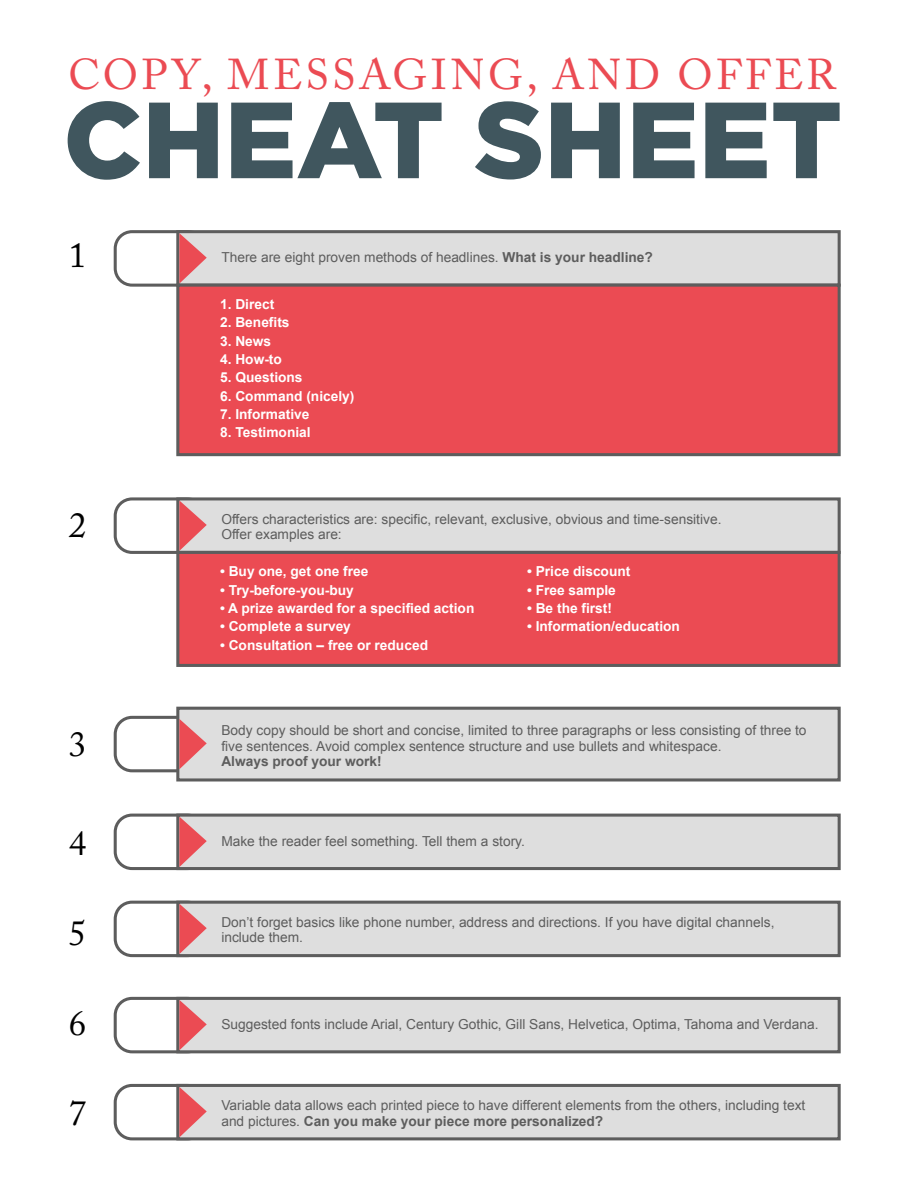
<style>
.page{position:relative;width:918px;height:1188px;background:#fff}
.page>*{position:absolute;margin:0;border:0;box-sizing:border-box;transform-origin:0 0}
.t1{font:900 108px "Gotham";color:#40565e}
.t2{font:42.9px "Adobe Caslon Pro";letter-spacing:.08em;color:#eb4b53}
.t3{font:35.1px "Adobe Caslon Pro";color:#000}
.t4{font:13.8px/15.3px "Arial";color:#5d5d5d}
.t5{font:700 13.8px "Arial";color:#fff}
.t6{font:700 13.8px "Arial";color:#5d5d5d}
.s1{font-weight:700}
</style>
<div class="page">
<div style="left:178px;top:815px;width:661px;height:54px;background:#dedede"></div>
<div style="left:176px;top:814px;width:665px;height:56px;border:3px solid #5d5d5d"></div>
<svg style="left:113px;top:813px;width:112px;height:58px"></svg>
<div style="left:178px;top:232px;width:661px;height:53px;background:#dedede"></div>
<div style="left:176px;top:230px;width:665px;height:57px;border:3px solid #5d5d5d"></div>
<svg style="left:113px;top:230px;width:112px;height:57px"></svg>
<div style="left:178px;top:285px;width:661px;height:170px;background:#eb4b53"></div>
<div style="left:176px;top:284px;width:665px;height:172px;border:3px solid #5d5d5d"></div>
<div style="left:178px;top:708px;width:661px;height:72px;background:#dedede"></div>
<div style="left:176px;top:707px;width:665px;height:75px;border:3px solid #5d5d5d"></div>
<svg style="left:113px;top:714px;width:94px;height:60px"></svg>
<div style="left:178px;top:499px;width:661px;height:53px;background:#dedede"></div>
<div style="left:176px;top:497px;width:665px;height:57px;border:3px solid #5d5d5d"></div>
<svg style="left:113px;top:497px;width:112px;height:57px"></svg>
<div style="left:178px;top:552px;width:661px;height:113px;background:#eb4b53"></div>
<div style="left:176px;top:551px;width:665px;height:116px;border:3px solid #5d5d5d"></div>
<div style="left:178px;top:902px;width:661px;height:54px;background:#dedede"></div>
<div style="left:176px;top:901px;width:665px;height:56px;border:3px solid #5d5d5d"></div>
<svg style="left:113px;top:900px;width:112px;height:58px"></svg>
<div style="left:178px;top:998px;width:661px;height:54px;background:#dedede"></div>
<div style="left:176px;top:997px;width:665px;height:56px;border:3px solid #5d5d5d"></div>
<svg style="left:113px;top:996px;width:112px;height:58px"></svg>
<div style="left:178px;top:1085px;width:661px;height:54px;background:#dedede"></div>
<div style="left:176px;top:1084px;width:665px;height:56px;border:3px solid #5d5d5d"></div>
<svg style="left:113px;top:1083px;width:112px;height:58px"></svg>
<h2 class="t2" style="left:68px;top:49px;width:769px">COPY, MESSAGING, AND OFFER</h2>
<h1 class="t1" style="left:63px;top:66px;width:780px">CHEAT SHEET</h1>
<h3 class="t3" style="left:69px;top:234px;width:19px">1</h3>
<h3 class="t3" style="left:69px;top:505px;width:19px">2</h3>
<h3 class="t3" style="left:69px;top:723px;width:19px">3</h3>
<h3 class="t3" style="left:69px;top:822px;width:19px">4</h3>
<h3 class="t3" style="left:69px;top:912px;width:19px">5</h3>
<h3 class="t3" style="left:69px;top:1002px;width:19px">6</h3>
<h3 class="t3" style="left:69px;top:1092px;width:19px">7</h3>
<p class="t4" style="left:221px;top:249px;width:433px">There are eight proven methods of headlines. <span class="s1">What is your headline?</span></p>
<p class="t5" style="left:220px;top:295px;width:56px">1. Direct</p>
<p class="t5" style="left:220px;top:313px;width:71px">2. Benefits</p>
<p class="t5" style="left:220px;top:332px;width:53px">3. News</p>
<p class="t5" style="left:220px;top:350px;width:63px">4. How-to</p>
<p class="t5" style="left:220px;top:368px;width:84px">5. Questions</p>
<p class="t5" style="left:220px;top:387px;width:136px">6. Command (nicely)</p>
<p class="t5" style="left:220px;top:405px;width:91px">7. Informative</p>
<p class="t5" style="left:220px;top:423px;width:92px">8. Testimonial</p>
<p class="t4" style="left:221px;top:512px;width:502px">Offers characteristics are: specific, relevant, exclusive, obvious and time-sensitive.<br>Offer examples are:</p>
<p class="t5" style="left:220px;top:562px;width:150px">• Buy one, get one free</p>
<p class="t5" style="left:527px;top:562px;width:105px">• Price discount</p>
<p class="t5" style="left:220px;top:581px;width:135px">• Try-before-you-buy</p>
<p class="t5" style="left:527px;top:581px;width:90px">• Free sample</p>
<p class="t5" style="left:220px;top:599px;width:256px">• A prize awarded for a specified action</p>
<p class="t5" style="left:527px;top:599px;width:87px">• Be the first!</p>
<p class="t5" style="left:220px;top:617px;width:132px">• Complete a survey</p>
<p class="t5" style="left:527px;top:617px;width:154px">• Information/education</p>
<p class="t5" style="left:220px;top:636px;width:209px">• Consultation – free or reduced</p>
<p class="t4" style="left:221px;top:723px;width:587px">Body copy should be short and concise, limited to three paragraphs or less consisting of three to five sentences. Avoid complex sentence structure and use bullets and whitespace.</p>
<p class="t6" style="left:221px;top:752px;width:162px">Always proof your work!</p>
<p class="t4" style="left:221px;top:834px;width:305px">Make the reader feel something. Tell them a story.</p>
<p class="t4" style="left:221px;top:915px;width:555px">Don’t forget basics like phone number, address and directions. If you have digital channels, include them.</p>
<p class="t4" style="left:221px;top:1017px;width:599px">Suggested fonts include Arial, Century Gothic, Gill Sans, Helvetica, Optima, Tahoma and Verdana.</p>
<p class="t4" style="left:221px;top:1098px;width:586px">Variable data allows each printed piece to have different elements from the others, including text and pictures. <span class="s1">Can you make your piece more personalized?</span></p>
</div>
